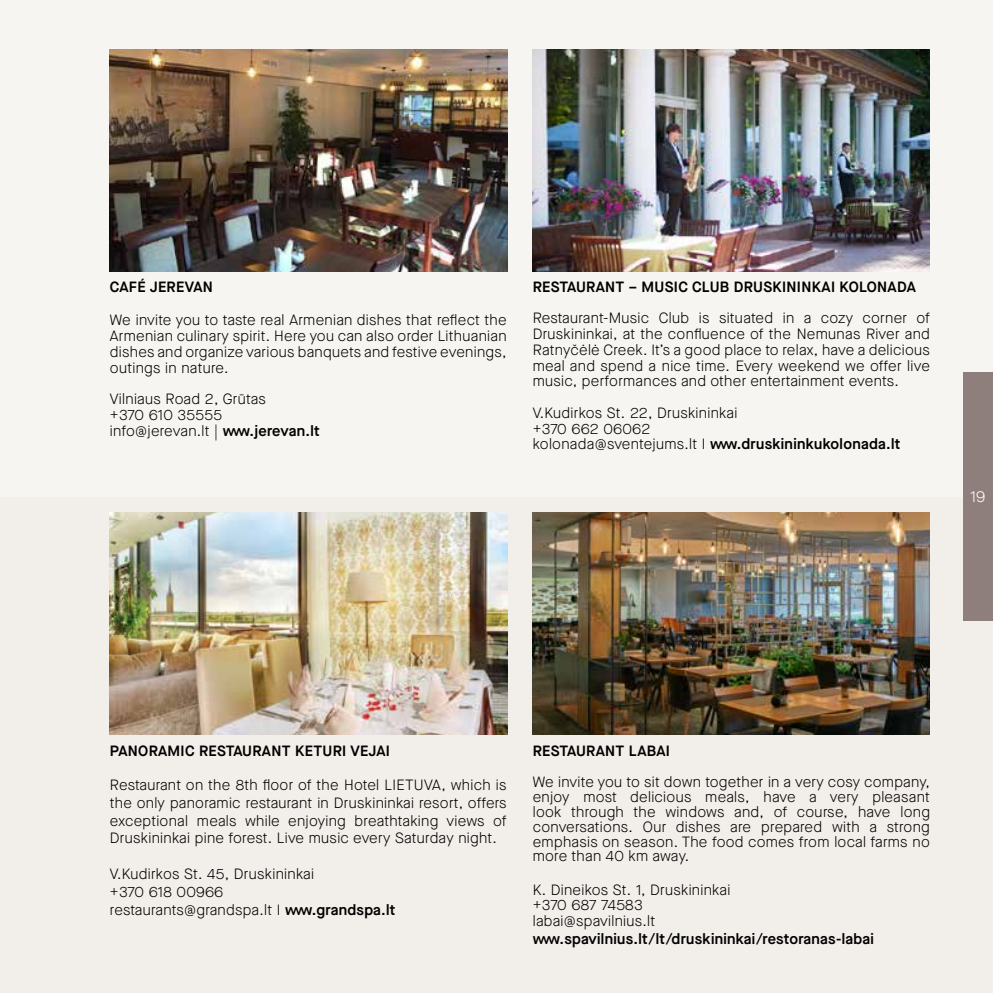
<style>
.page{position:relative;width:993px;height:993px;background:#fff}
.page>*{position:absolute;margin:0;border:0;box-sizing:border-box;transform-origin:0 0}
.t1{font:300 15.75px "Maison Neue";color:#fff}
.t2{font:300 14.88px/15.8px "Maison Neue";letter-spacing:.02em;color:#000;text-align:justify}
.t3{font:600 14.88px "Maison Neue";letter-spacing:.02em;color:#000}
.s1{font-weight:600}
</style>
<div class="page">
<div style="left:0;top:0;width:992px;height:992px;background:#f7f5f2"></div>
<div style="left:0;top:497px;width:992px;height:495px;background:#f2eeea"></div>
<div style="left:962px;top:372px;width:30px;height:248px;background:#8e7e7c"></div>
<img style="left:532px;top:512px;width:397px;height:222px">
<img style="left:532px;top:50px;width:397px;height:222px">
<img style="left:110px;top:50px;width:397px;height:222px">
<img style="left:110px;top:512px;width:397px;height:222px">
<p class="t3" style="left:110px;top:276px;width:104px">CAFÉ JEREVAN</p>
<p class="t2" style="left:110px;top:312px;width:398px">We invite you to taste real Armenian dishes that reflect the Armenian culinary spirit. Here you can also order Lithuanian dishes and organize various banquets and festive evenings, outings in nature.</p>
<p class="t2" style="left:110px;top:391px;width:211px;text-align:left">Vilniaus Road 2, Grūtas<br>+370 610 35555 info@jerevan.lt | <span class="s1">www.jerevan.lt</span></p>
<p class="t3" style="left:532px;top:276px;width:384px">RESTAURANT – MUSIC CLUB DRUSKININKAI KOLONADA</p>
<p class="t2" style="left:532px;top:310px;width:398px">Restaurant-Music Club is situated in a cozy corner of Druskininkai, at the confluence of the Nemunas River and Ratnyčėlė Creek. It’s a good place to relax, have a delicious meal and spend a nice time. Every weekend we offer live music, performances and other entertainment events.</p>
<p class="t2" style="left:532px;top:405px;width:369px;text-align:left">V.Kudirkos St. 22, Druskininkai<br>+370 662 06062<br>kolonada@sventejums.lt I <span class="s1">www.druskininkukolonada.lt</span></p>
<p class="t1" style="left:970px;top:486px;width:16px">19</p>
<p class="t3" style="left:110px;top:740px;width:281px">PANORAMIC RESTAURANT KETURI VEJAI</p>
<p class="t2" style="left:110px;top:775px;width:398px;line-height:17.8px">Restaurant on the 8th floor of the Hotel LIETUVA, which is the only panoramic restaurant in Druskininkai resort, offers exceptional meals while enjoying breathtaking views of Druskininkai pine forest. Live music every Saturday night.</p>
<p class="t2" style="left:110px;top:864px;width:287px;line-height:17.8px;text-align:left">V.Kudirkos St. 45, Druskininkai<br>+370 618 00966<br>restaurants@grandspa.lt I <span class="s1">www.grandspa.lt</span></p>
<p class="t3" style="left:532px;top:740px;width:139px">RESTAURANT LABAI</p>
<p class="t2" style="left:532px;top:774px;width:398px;line-height:14.9px">We invite you to sit down together in a very cosy company, enjoy most delicious meals, have a very pleasant look through the windows and, of course, have long conversations. Our dishes are prepared with a strong emphasis on season. The food comes from local farms no more than 40 km away.</p>
<p class="t2" style="left:532px;top:881px;width:199px;text-align:left">K. Dineikos St. 1, Druskininkai +370 687 74583 labai@spavilnius.lt</p>
<p class="t3" style="left:532px;top:928px;width:342px">www.spavilnius.lt/lt/druskininkai/restoranas-labai</p>
</div>
